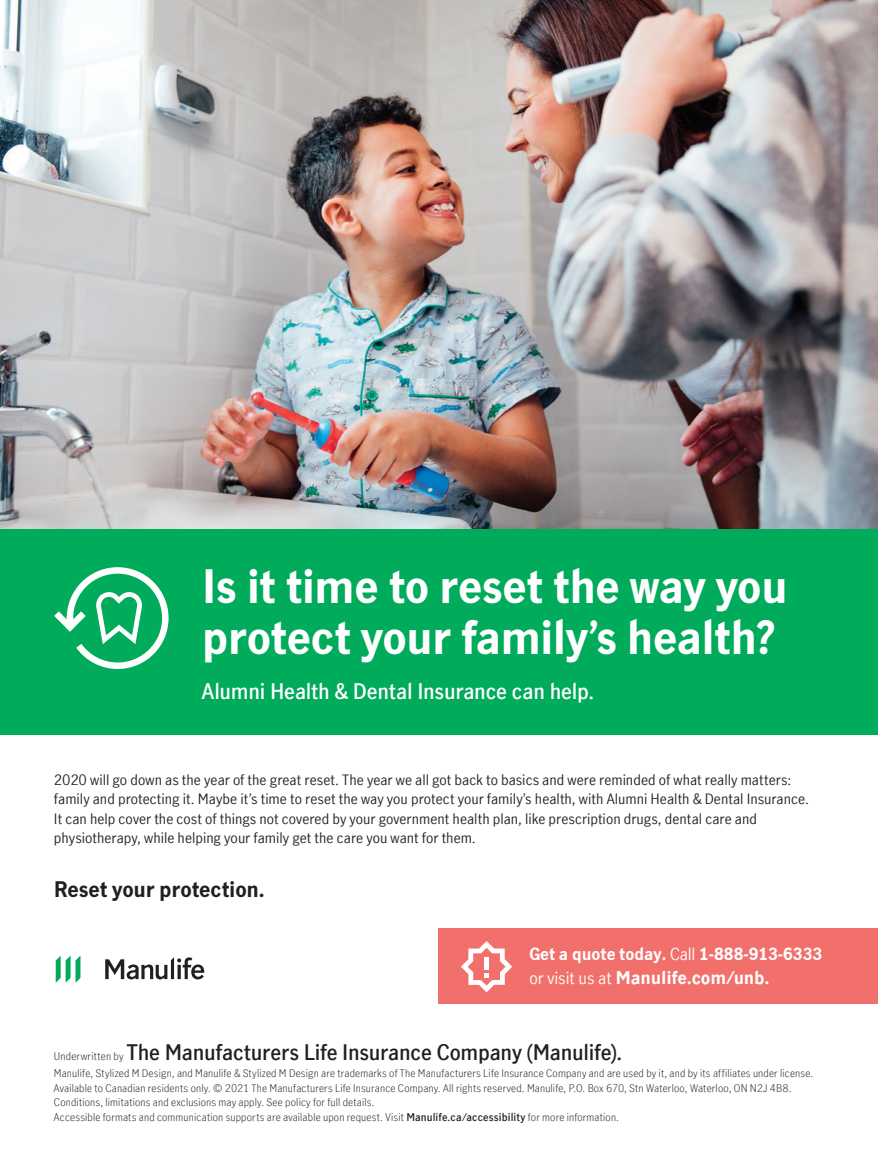
<style>
.page{position:relative;width:878px;height:1161px;background:#fff}
.page>*{position:absolute;margin:0;border:0;box-sizing:border-box;transform-origin:0 0}
.t1{font:700 45px/51px "Manulife JH Sans Optimized";letter-spacing:-.015em;color:#fff}
.t2{font:600 21px "Manulife JH Sans Optimized";letter-spacing:-.01em;color:#231f20}
.t3{font:600 21px "Manulife JH Sans Optimized";letter-spacing:-.01em;color:#fff}
.t4{font:700 21px "Manulife JH Sans Optimized";letter-spacing:-.005em;color:#231f20}
.t5{font:700 16.5px/24px "Manulife JH Sans Optimized";color:#fff}
.t6{font:14.25px/19.5px "Manulife JH Sans Optimized";letter-spacing:.005em;color:#231f20}
.t7{font:300 10.5px/14.5px "Manulife JH Sans Optimized";letter-spacing:.015em;color:#231f20}
.s1{font-weight:400}
.s2{font-family:"Manulife JH Sans"}
.s3{font-weight:300;font-size:10.5px}
.s4{font-weight:600}
</style>
<div class="page">
<img style="left:0;top:0;width:878px;height:529px">
<div style="left:0;top:529px;width:878px;height:206px;background:#00ab5b"></div>
<svg style="left:54px;top:567px;width:115px;height:102px"></svg>
<div style="left:67px;top:617px;width:6px;height:10px;background:#fff"></div>
<svg style="left:105px;top:957px;width:99px;height:22px"></svg>
<svg style="left:56px;top:956px;width:24px;height:27px"></svg>
<div style="left:439px;top:928px;width:439px;height:76px;background:#f2706c"></div>
<svg style="left:461px;top:941px;width:51px;height:51px"></svg>
<p class="t1" style="left:202px;top:559px;width:587px">Is it time to reset the way you protect your family’s health?</p>
<p class="t3" style="left:202px;top:677px;width:394px">Alumni Health &amp; Dental Insurance can help.</p>
<p class="t6" style="left:54px;top:769px;width:756px">2020 will go down as the year of the great reset. The year we all got back to basics and were reminded of what really matters: family and protecting it. Maybe it’s time to reset the way you protect your family’s health, with Alumni Health &amp; Dental Insurance.<br>It can help cover the cost of things not covered by your government health plan, like prescription drugs, dental care and physiotherapy, while helping your family get the care you want for them.</p>
<p class="t4" style="left:54px;top:874px;width:212px">Reset your protection.</p>
<p class="t5" style="left:529px;top:941px;width:294px">Get a quote today. <span class="s1">Call</span> 1-888-913-6333 <span class="s1">or visit us at</span> <span class="s2">Manulife.com/unb.</span></p>
<p class="t2" style="left:54px;top:1038px;width:570px"><span class="s3">Underwritten by</span> The Manufacturers Life Insurance Company (Manulife).</p>
<p class="t7" style="left:54px;top:1066px;width:760px">Manulife, Stylized M Design, and Manulife &amp; Stylized M Design are trademarks of The Manufacturers Life Insurance Company and are used by it, and by its affiliates under license.<br>Available to Canadian residents only. © 2021 The Manufacturers Life Insurance Company. All rights reserved. Manulife, P.O. Box 670, Stn Waterloo, Waterloo, ON N2J 4B8.<br>Conditions, limitations and exclusions may apply. See policy for full details.<br>Accessible formats and communication supports are available upon request. Visit <span class="s4">Manulife.ca/accessibility</span> for more information.</p>
</div>
